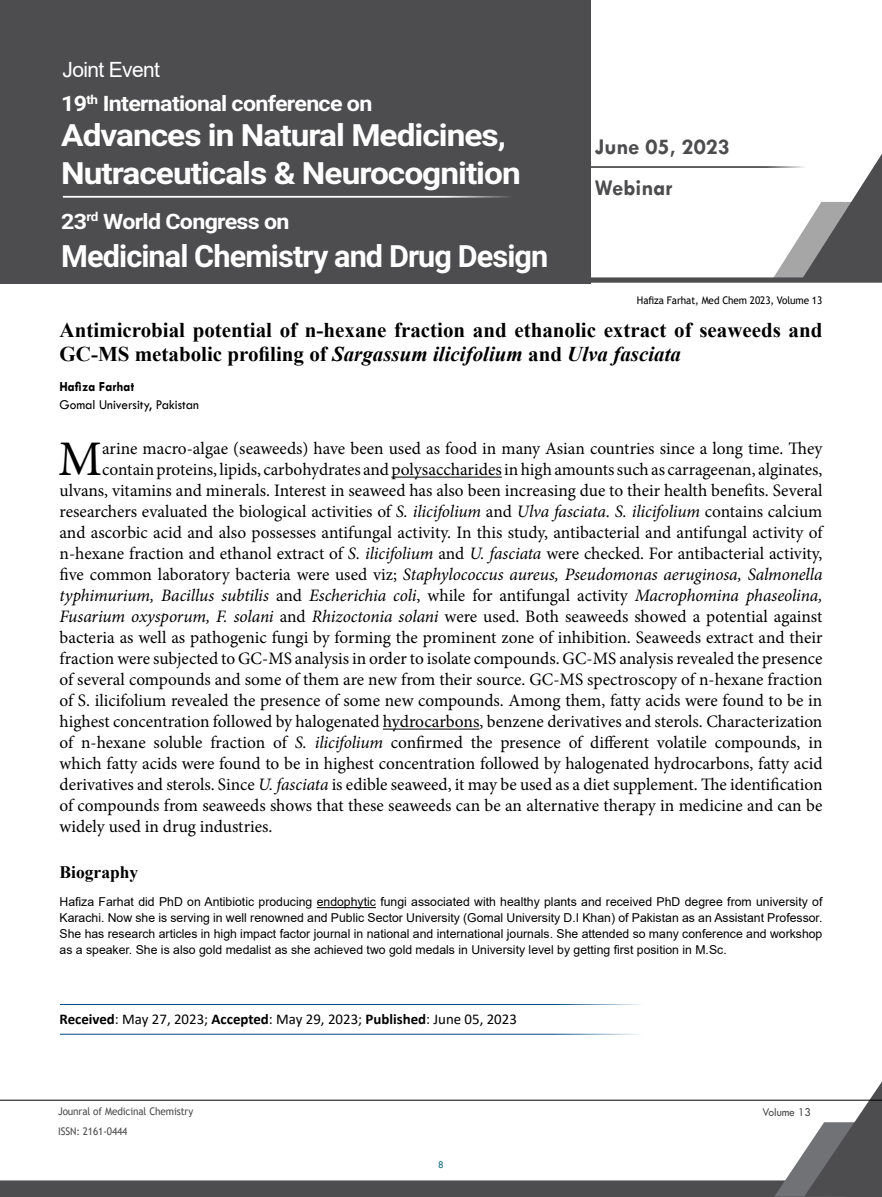
<style>
.page{position:relative;width:882px;height:1197px;background:#fff}
.page>*{position:absolute;margin:0;border:0;box-sizing:border-box;transform-origin:0 0}
.t1{font:49.88px "Minion Pro";color:#000}
.t2{font:700 30.62px/38.3px "Roboto";letter-spacing:-.03em;color:#fff;scale:1.09 1}
.t3{font:700 30.62px "Roboto";letter-spacing:-.03em;color:#fff}
.t4{font:700 22.75px/41.1px "Tw Cen";color:#4d4d4f}
.t5{font:700 21.35px "Roboto";letter-spacing:-.03em;color:#fff;scale:1.09 1}
.t6{font:700 21px/24.5px "Times New Roman";color:#000}
.t7{font:21px "Arial";letter-spacing:-.03em;color:#fff}
.t8{font:17.5px "Minion Pro";color:#000}
.t9{font:italic 17.5px "Minion Pro";letter-spacing:-.005em;color:#000}
.t10{font:700 17.5px "Times New Roman";color:#000}
.t11{font:14.88px "Calibri";color:#000}
.t12{font:14px "Tw Cen";color:#000;scale:.95 1}
.t13{font:700 14px "Tw Cen";color:#000;scale:.95 1}
.t14{font:12.25px/15.8px "Arial";color:#000;text-align:justify}
.t15{font:12.25px "Tw Cen";letter-spacing:-.01em;color:#4d4d4f;scale:.95 1}
.t16{font:10.5px "Trebuchet MS";letter-spacing:-.01em;color:#4d4d4f;scale:.95 1}
.t17{font:10.5px "Trebuchet MS";letter-spacing:-.01em;color:#000;scale:.95 1}
.t18{font:10.5px "Tw Cen";color:#15697e;scale:.95 1}
.s1{font-style:italic}
.s2{font-style:normal}
.s3{font-weight:700}
</style>
<div class="page">
<svg style="left:0;top:1081px;width:882px;height:116px"></svg>
<hr style="left:0;top:1100px;width:882px;height:1px;background:#000">
<div style="left:0;top:0;width:590px;height:283px;background:#4d4d4f"></div>
<svg style="left:62px;top:153px;width:820px;height:130px"></svg>
<hr style="left:63px;top:196px;width:478px;height:2px;background:#fff">
<hr style="left:391px;top:477px;width:111px;height:1px;background:#000">
<hr style="left:383px;top:729px;width:96px;height:1px;background:#000">
<hr style="left:317px;top:907px;width:59px;height:1px;background:#000">
<hr style="left:60px;top:1004px;width:618px;height:1px;background:#004b84">
<hr style="left:60px;top:1034px;width:618px;height:1px;background:#004b84">
<p class="t7" style="left:62px;top:55px;width:99px">Joint Event</p>
<p class="t5" style="left:61px;top:88px;width:287px">19<sup>th</sup> International conference on</p>
<h2 class="t2" style="left:61px;top:114px;width:423px">Advances in Natural Medicines,<br>Nutraceuticals &amp; Neurocognition</h2>
<p class="t5" style="left:61px;top:206px;width:211px">23<sup>rd</sup> World Congress on</p>
<h2 class="t3" style="left:61px;top:234px;width:489px">Medicinal Chemistry and Drug Design</h2>
<h3 class="t4" style="left:595px;top:126px;width:137px">June 05, 2023<br>Webinar</h3>
<p class="t17" style="left:637px;top:293px;width:197px">Hafiza Farhat, Med Chem 2023, Volume 13</p>
<p class="t6" style="left:60px;top:317px;width:764px">Antimicrobial potential of n-hexane fraction and ethanolic extract of seaweeds and<br>GC-MS metabolic profiling of <span class="s1">Sargassum ilicifolium</span> and <span class="s1">Ulva fasciata</span></p>
<p class="t13" style="left:60px;top:378px;width:80px">Hafiza Farhat</p>
<p class="t12" style="left:60px;top:396px;width:148px">Gomal University, Pakistan</p>
<h1 class="t1" style="left:58px;top:426px;width:45px">M</h1>
<p class="t8" style="left:102px;top:437px;width:722px">arine macro-algae (seaweeds) have been used as food in many Asian countries since a long time. They</p>
<p class="t8" style="left:102px;top:458px;width:722px">contain proteins, lipids, carbohydrates and polysaccharides in high amounts such as carrageenan, alginates,</p>
<p class="t8" style="left:60px;top:479px;width:765px">ulvans, vitamins and minerals. Interest in seaweed has also been increasing due to their health benefits. Several</p>
<p class="t8" style="left:60px;top:500px;width:764px">researchers evaluated the biological activities of <span class="s1">S. ilicifolium</span> and <span class="s1">Ulva fasciata</span>. <span class="s1">S. ilicifolium</span> contains calcium</p>
<p class="t8" style="left:60px;top:521px;width:764px">and ascorbic acid and also possesses antifungal activity. In this study, antibacterial and antifungal activity of</p>
<p class="t8" style="left:60px;top:542px;width:764px">n-hexane fraction and ethanol extract of <span class="s1">S. ilicifolium</span> and <span class="s1">U. fasciata</span> were checked. For antibacterial activity,</p>
<p class="t9" style="left:60px;top:563px;width:764px"><span class="s2">five common laboratory bacteria were used viz;</span> Staphylococcus aureus, Pseudomonas aeruginosa, Salmonella</p>
<p class="t9" style="left:60px;top:584px;width:764px">typhimurium, Bacillus subtilis <span class="s2">and</span> Escherichia coli<span class="s2">, while for antifungal activity</span> Macrophomina phaseolina,</p>
<p class="t8" style="left:60px;top:605px;width:764px"><span class="s1">Fusarium oxysporum, F. solani</span> and <span class="s1">Rhizoctonia solani</span> were used. Both seaweeds showed a potential against</p>
<p class="t8" style="left:60px;top:626px;width:765px">bacteria as well as pathogenic fungi by forming the prominent zone of inhibition. Seaweeds extract and their</p>
<p class="t8" style="left:60px;top:647px;width:764px">fraction were subjected to GC-MS analysis in order to isolate compounds. GC-MS analysis revealed the presence</p>
<p class="t8" style="left:60px;top:668px;width:764px">of several compounds and some of them are new from their source. GC-MS spectroscopy of n-hexane fraction</p>
<p class="t8" style="left:60px;top:689px;width:764px">of S. ilicifolium revealed the presence of some new compounds. Among them, fatty acids were found to be in</p>
<p class="t8" style="left:60px;top:710px;width:764px">highest concentration followed by halogenated hydrocarbons, benzene derivatives and sterols. Characterization</p>
<p class="t8" style="left:60px;top:731px;width:764px">of n-hexane soluble fraction of <span class="s1">S. ilicifolium</span> confirmed the presence of different volatile compounds, in</p>
<p class="t8" style="left:60px;top:752px;width:764px">which fatty acids were found to be in highest concentration followed by halogenated hydrocarbons, fatty acid</p>
<p class="t8" style="left:60px;top:773px;width:765px">derivatives and sterols. Since <span class="s1">U. fasciata</span> is edible seaweed, it may be used as a diet supplement. The identification</p>
<p class="t8" style="left:60px;top:794px;width:764px">of compounds from seaweeds shows that these seaweeds can be an alternative therapy in medicine and can be</p>
<p class="t8" style="left:60px;top:815px;width:214px">widely used in drug industries.</p>
<p class="t10" style="left:60px;top:860px;width:80px">Biography</p>
<p class="t14" style="left:60px;top:894px;width:764px">Hafiza Farhat did PhD on Antibiotic producing endophytic fungi associated with healthy plants and received PhD degree from university of Karachi. Now she is serving in well renowned and Public Sector University (Gomal University D.I Khan) of Pakistan as an Assistant Professor.<br>She has research articles in high impact factor journal in national and international journals. She attended so many conference and workshop as a speaker. She is also gold medalist as she achieved two gold medals in University level by getting first position in M.Sc.</p>
<p class="t11" style="left:60px;top:1009px;width:459px"><span class="s3">Received</span>: May 27, 2023; <span class="s3">Accepted</span>: May 29, 2023; <span class="s3">Published</span>: June 05, 2023</p>
<p class="t16" style="left:58px;top:1105px;width:144px">Jounral of Medicinal Chemistry</p>
<p class="t15" style="left:762px;top:1104px;width:53px">Volume 13</p>
<p class="t16" style="left:58px;top:1125px;width:75px">ISSN: 2161-0444</p>
<p class="t18" style="left:438px;top:1159px;width:7px">8</p>
</div>
